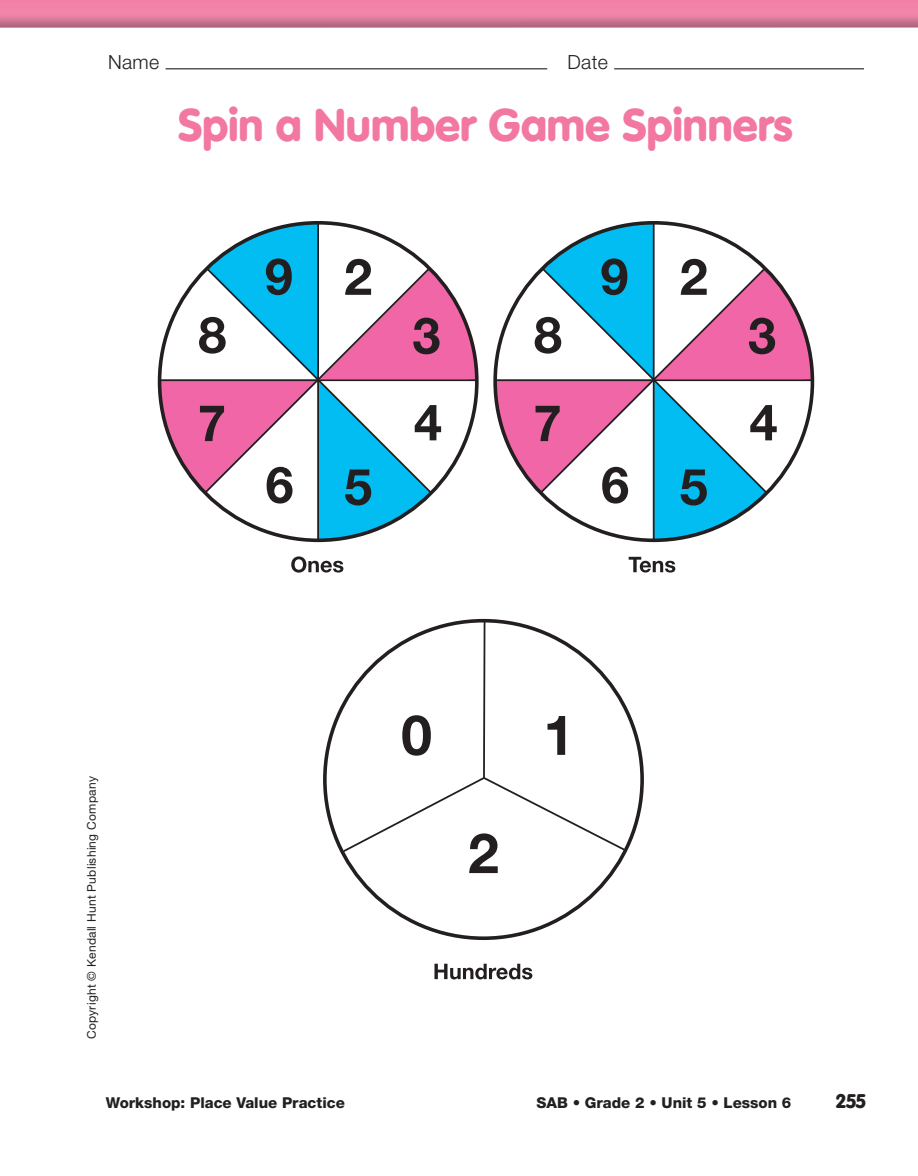
<style>
.page{position:relative;width:918px;height:1176px;background:#fff}
.page>*{position:absolute;margin:0;border:0;box-sizing:border-box;transform-origin:0 0}
.t1{font:900 45px "VAG Rounded Std";color:#f278a1}
.t2{font:300 19.5px "Helvetica Neue";letter-spacing:.02em;color:#231f20}
.t3{font:900 19.5px "VAG Rounded Std";color:#231f20}
.t4{font:800 15px "Helvetica Neue";color:#231f20}
.t5{font:12px "Helvetica Neue";letter-spacing:.02em;color:#231f20}
</style>
<div class="page">
<div style="left:0;top:0;width:918px;height:13px;background:#f282a7"></div>
<img style="left:0;top:13px;width:918px;height:15px">
<hr style="left:166px;top:68px;width:381px;height:1px;background:#231f20">
<hr style="left:614px;top:68px;width:250px;height:1px;background:#231f20">
<svg style="left:341px;top:618px;width:286px;height:254px"></svg>
<svg style="left:158px;top:222px;width:320px;height:319px"></svg>
<hr style="left:317px;top:223px;width:2px;height:317px;background:#231f20">
<hr style="left:160px;top:379px;width:317px;height:2px;background:#231f20">
<svg style="left:203px;top:266px;width:229px;height:228px"></svg>
<svg style="left:291px;top:556px;width:52px;height:16px"></svg>
<svg style="left:434px;top:963px;width:98px;height:16px"></svg>
<svg style="left:494px;top:222px;width:320px;height:319px"></svg>
<hr style="left:653px;top:223px;width:2px;height:317px;background:#231f20">
<hr style="left:496px;top:379px;width:317px;height:2px;background:#231f20">
<svg style="left:539px;top:266px;width:228px;height:228px"></svg>
<svg style="left:629px;top:556px;width:46px;height:16px"></svg>
<h2 class="t2" style="left:108px;top:55px;width:53px">Name</h2>
<h2 class="t2" style="left:567px;top:55px;width:42px">Date</h2>
<h1 class="t1" style="left:178px;top:106px;width:616px">Spin a Number Game Spinners</h1>
<p class="t5" style="left:87px;top:1038px;width:264px;rotate:-90deg">Copyright © Kendall Hunt Publishing Company</p>
<p class="t4" style="left:106px;top:1097px;width:240px">Workshop: Place Value Practice</p>
<p class="t4" style="left:537px;top:1097px;width:256px">SAB • Grade 2 • Unit 5 • Lesson 6</p>
<h2 class="t3" style="left:836px;top:1092px;width:31px">255</h2>
</div>
